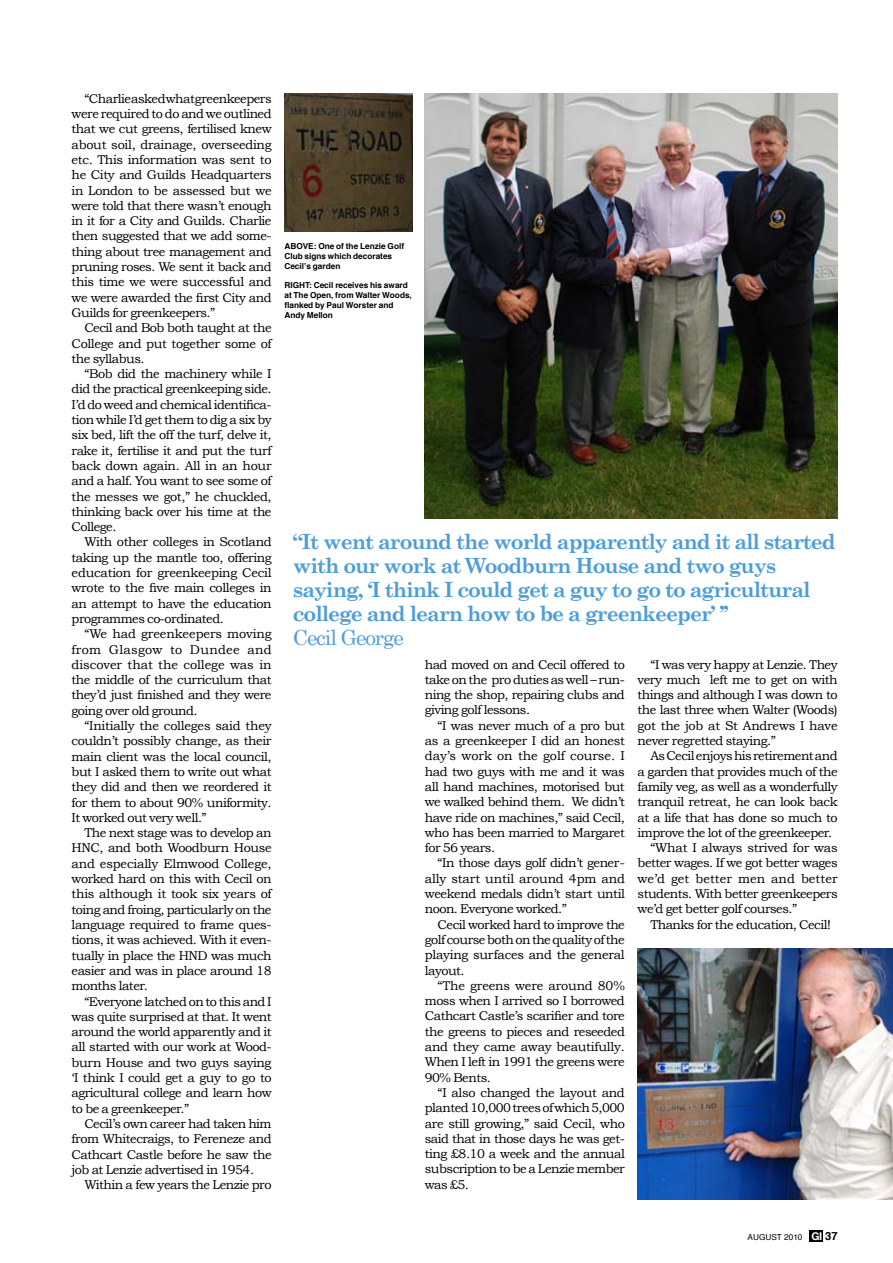
<style>
.page{position:relative;width:893px;height:1263px;background:#fff}
.page>*{position:absolute;margin:0;border:0;box-sizing:border-box;transform-origin:0 0}
.t1{font:700 21px/24px "Century Schoolbook";letter-spacing:-.05em;color:#4f9dd6}
.t2{font:21px "Century Schoolbook";letter-spacing:-.05em;color:#4f9dd6}
.t3{font:12.75px/15.3px "Bookman Old Style";letter-spacing:-.04em;color:#000;text-align:justify}
.t4{font:12.75px "Bookman Old Style";letter-spacing:-.02em;color:#000}
.t5{font:12.75px "Bookman Old Style";color:#000}
.t6{font:700 8.25px/9.8px "Helvetica";color:#000}
.t7{font:8.25px "Helvetica";color:#000}
.s1{font-family:"Helvetica Neue";font-weight:700;font-size:10.8px;color:#fff}
.s2{font-weight:700;font-size:11.25px}
</style>
<div class="page">
<img style="left:424px;top:94px;width:413px;height:424px">
<img style="left:637px;top:948px;width:255px;height:251px">
<img style="left:284px;top:94px;width:128px;height:137px">
<div style="left:809px;top:1230px;width:13px;height:11px;background:#000"></div>
<p class="t3" style="left:72px;top:91px;width:201px;text-indent:13px">“Charlie asked what greenkeepers were required to do and we outlined that we cut greens, fertilised knew about soil, drainage, overseeding etc. This information was sent to he City and Guilds Headquarters in London to be assessed but we were told that there wasn’t enough in it for a City and Guilds. Charlie then suggested that we add some&shy;thing about tree management and pruning roses. We sent it back and this time we were successful and we were awarded the first City and Guilds for greenkeepers.”</p>
<p class="t3" style="left:72px;top:320px;width:201px;text-indent:13px">Cecil and Bob both taught at the College and put together some of the syllabus.</p>
<p class="t3" style="left:72px;top:366px;width:201px;text-indent:13px">“Bob did the machinery while I did the practical greenkeeping side.<br>I’d do weed and chemical identifica&shy;tion while I’d get them to dig a six by six bed, lift the off the turf, delve it, rake it, fertilise it and put the turf back down again. All in an hour and a half. You want to see some of the messes we got,” he chuckled, thinking back over his time at the College.</p>
<p class="t3" style="left:72px;top:534px;width:201px;text-indent:13px">With other colleges in Scotland taking up the mantle too, offering education for greenkeeping Cecil wrote to the five main colleges in an attempt to have the education programmes co-ordinated.</p>
<p class="t3" style="left:72px;top:626px;width:201px;text-indent:13px">“We had greenkeepers moving from Glasgow to Dundee and discover that the college was in the middle of the curriculum that they’d just finished and they were going over old ground.</p>
<p class="t3" style="left:72px;top:718px;width:201px;text-indent:13px">“Initially the colleges said they couldn’t possibly change, as their main client was the local council, but I asked them to write out what they did and then we reordered it for them to about 90% uniformity.<br>It worked out very well.”</p>
<p class="t3" style="left:72px;top:825px;width:201px;text-indent:13px">The next stage was to develop an HNC, and both Woodburn House and especially Elmwood College, worked hard on this with Cecil on this although it took six years of toing and froing, particularly on the language required to frame ques&shy;tions, it was achieved. With it even&shy;tually in place the HND was much easier and was in place around 18 months later.</p>
<p class="t3" style="left:72px;top:993px;width:201px;text-indent:13px">“Everyone latched on to this and I was quite surprised at that. It went around the world apparently and it all started with our work at Wood&shy;burn House and two guys saying ‘I think I could get a guy to go to agricultural college and learn how to be a greenkeeper.”</p>
<p class="t3" style="left:72px;top:1116px;width:201px;text-indent:13px">Cecil’s own career had taken him from Whitecraigs, to Fereneze and Cathcart Castle before he saw the job at Lenzie advertised in 1954.</p>
<p class="t3" style="left:84px;top:1177px;width:189px">Within a few years the Lenzie pro</p>
<p class="t6" style="left:284px;top:242px;width:121px">ABOVE: One of the Lenzie Golf<br>Club signs which decorates<br>Cecil’s garden</p>
<p class="t6" style="left:284px;top:281px;width:129px">RIGHT: Cecil receives his award at The Open, from Walter Woods, flanked by Paul Worster and<br>Andy Mellon</p>
<h1 class="t1" style="left:293px;top:529px;width:544px">“It went around the world apparently and it all started with our work at Woodburn House and two guys saying, ‘I think I could get a guy to go to agricultural college and learn how to be a greenkeeper’ ’’</h1>
<h1 class="t2" style="left:293px;top:624px;width:112px">Cecil George</h1>
<p class="t3" style="left:424px;top:656px;width:201px">had moved on and Cecil offered to take on the pro duties as well – run&shy;ning the shop, repairing clubs and giving golf lessons.</p>
<p class="t3" style="left:424px;top:718px;width:201px;text-indent:13px">“I was never much of a pro but as a greenkeeper I did an honest day’s work on the golf course. I had two guys with me and it was all hand machines, motorised but we walked behind them. We didn’t have ride on machines,” said Cecil, who has been married to Margaret for 56 years.</p>
<p class="t3" style="left:424px;top:855px;width:201px;text-indent:13px">“In those days golf didn’t gener&shy;ally start until around 4pm and weekend medals didn’t start until noon. Everyone worked.”</p>
<p class="t3" style="left:424px;top:917px;width:201px;text-indent:13px">Cecil worked hard to improve the golf course both on the quality of the playing surfaces and the general layout.</p>
<p class="t3" style="left:424px;top:978px;width:201px;text-indent:13px">“The greens were around 80% moss when I arrived so I borrowed Cathcart Castle’s scarifier and tore the greens to pieces and reseeded and they came away beautifully.<br>When I left in 1991 the greens were 90% Bents.</p>
<p class="t3" style="left:424px;top:1085px;width:201px;text-indent:13px">“I also changed the layout and planted 10,000 trees of which 5,000 are still growing,” said Cecil, who said that in those days he was get&shy;ting £8.10 a week and the annual subscription to be a Lenzie member was £5.</p>
<p class="t3" style="left:637px;top:656px;width:201px;text-indent:13px">“I was very happy at Lenzie. They very much left me to get on with things and although I was down to the last three when Walter (Woods) got the job at St Andrews I have never regretted staying.”</p>
<p class="t3" style="left:650px;top:748px;width:189px">As Cecil enjoys his retirement and</p>
<p class="t3" style="left:637px;top:764px;width:201px">a garden that provides much of the</p>
<p class="t3" style="left:637px;top:779px;width:201px">family veg, as well as a wonderfully</p>
<p class="t3" style="left:637px;top:794px;width:201px">tranquil retreat, he can look back</p>
<p class="t3" style="left:637px;top:809px;width:201px">at a life that has done so much to</p>
<p class="t3" style="left:637px;top:825px;width:196px">improve the lot of the greenkeeper.</p>
<p class="t4" style="left:650px;top:840px;width:189px">“What I always strived for was</p>
<p class="t3" style="left:637px;top:855px;width:201px">better wages. If we got better wages</p>
<p class="t5" style="left:637px;top:871px;width:201px">we’d get better men and better</p>
<p class="t3" style="left:637px;top:886px;width:201px">students. With better greenkeepers</p>
<p class="t3" style="left:637px;top:901px;width:161px">we’d get better golf courses.”</p>
<p class="t3" style="left:650px;top:917px;width:182px">Thanks for the education, Cecil!</p>
<p class="t7" style="left:747px;top:1231px;width:91px">AUGUST 2010 <span class="s1">GI</span> <span class="s2">37</span></p>
</div>
